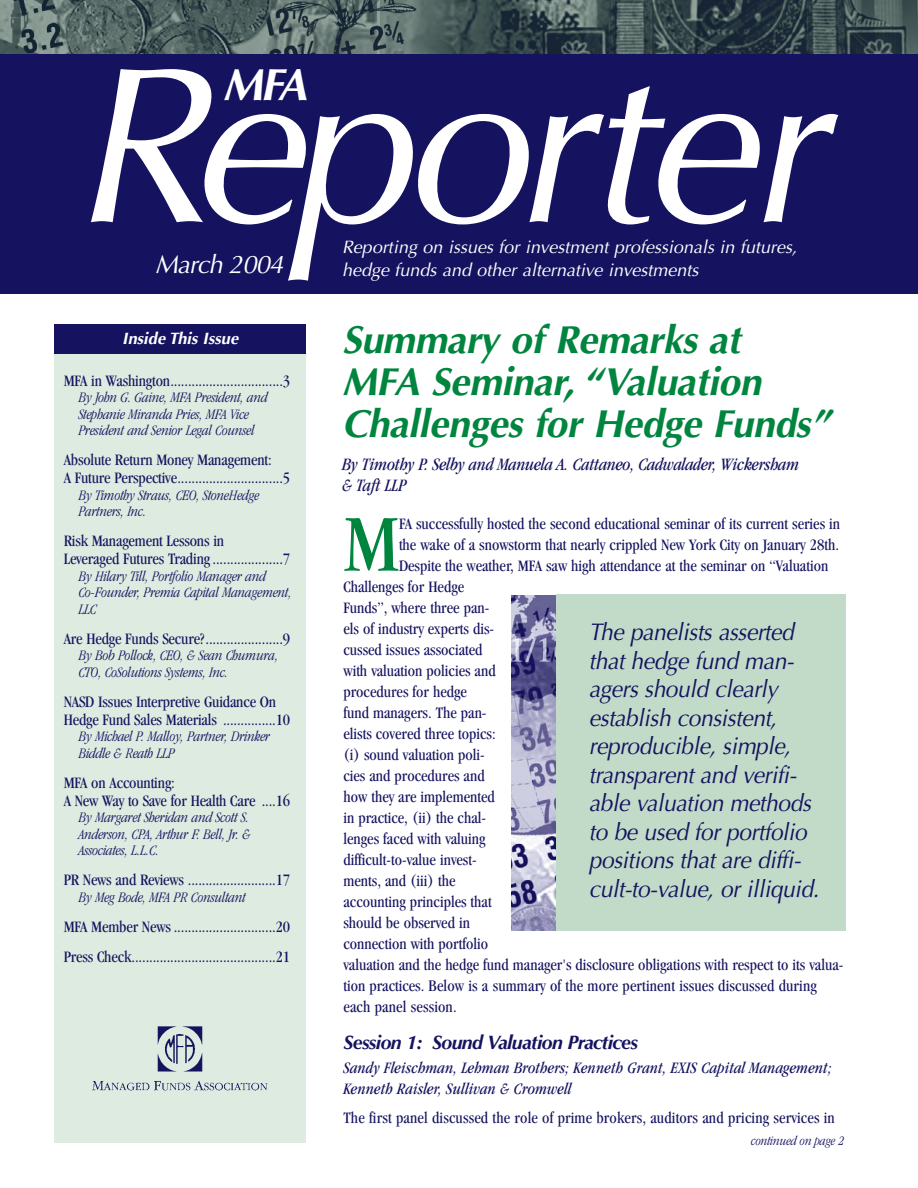
<style>
.page{position:relative;width:918px;height:1188px;background:#fff}
.page>*{position:absolute;margin:0;border:0;box-sizing:border-box;transform-origin:0 0}
.t1{font:italic 222px "Optima";letter-spacing:-.04em;color:#fff}
.t2{font:condensed 83.4px "Garamond";color:#00853f}
.t3{font:italic 700 45px "Optima";color:#fff}
.t4{font:italic 700 39px/42px "Optima";letter-spacing:-.01em;color:#00853f}
.t5{font:italic 25.5px "Optima";letter-spacing:-.03em;color:#fff}
.t6{font:italic 24px/28.5px "Optima";letter-spacing:-.015em;color:#15135f;scale:.95 1}
.t7{font:italic 700 19.5px "Optima";letter-spacing:-.035em;color:#15135f}
.t8{font:italic 18px/22.5px "Optima";color:#fff}
.t9{font:italic condensed 18px/21px "Garamond";letter-spacing:-.01em;color:#15135f}
.t10{font:condensed 16.5px/18px "Garamond";color:#15135f}
.t11{font:italic condensed 16.5px/21px "Garamond";letter-spacing:.01em;color:#15135f}
.t12{font:italic 700 16.5px "Optima";color:#fff}
.t13{font:italic 300 condensed 15px/16.5px "Garamond";letter-spacing:-.01em;color:#15135f}
.t14{font:italic 300 condensed 13.5px "Garamond";letter-spacing:-.01em;color:#15135f}
</style>
<div class="page">
<div style="left:0;top:54px;width:918px;height:239px;background:#15135f"></div>
<img style="left:0;top:0;width:918px;height:54px">
<div style="left:54px;top:324px;width:252px;height:819px;background:#ddebe0"></div>
<div style="left:55px;top:324px;width:251px;height:29px;background:#15135f"></div>
<img style="left:92px;top:1027px;width:176px;height:64px">
<div style="left:554px;top:595px;width:292px;height:336px;background:#c2dbc9"></div>
<img style="left:511px;top:595px;width:45px;height:336px">
<h1 class="t1" style="left:71px;top:54px;width:751px">Reporter</h1>
<h3 class="t3" style="left:223px;top:67px;width:86px">MFA</h3>
<p class="t8" style="left:342px;top:238px;width:457px">Reporting on issues for investment professionals in futures, hedge funds and other alternative investments</p>
<h3 class="t5" style="left:155px;top:253px;width:130px">March 2004</h3>
<p class="t12" style="left:122px;top:332px;width:118px">Inside This Issue</p>
<h3 class="t4" style="left:342px;top:323px;width:489px">Summary of Remarks at<br>MFA Seminar, “Valuation<br>Challenges for Hedge Funds”</h3>
<p class="t9" style="left:342px;top:455px;width:459px">By Timothy P. Selby and Manuela A. Cattaneo, Cadwalader, Wickersham &amp; Taft LLP</p>
<h2 class="t2" style="left:344px;top:511px;width:57px">M</h2>
<p class="t10" style="left:399px;top:516px;width:443px">FA successfully hosted the second educational seminar of its current series in</p>
<p class="t10" style="left:64px;top:373px;width:228px">MFA in Washington................................3</p>
<p class="t13" style="left:79px;top:390px;width:191px">By John G. Gaine, MFA President, and<br>Stephanie Miranda Pries, MFA Vice<br>President and Senior Legal Counsel</p>
<p class="t10" style="left:64px;top:452px;width:228px">Absolute Return Money Management:<br>A Future Perspective..............................5</p>
<p class="t13" style="left:79px;top:488px;width:182px">By Timothy Straus, CEO, StoneHedge<br>Partners, Inc.</p>
<p class="t10" style="left:64px;top:533px;width:228px">Risk Management Lessons in<br>Leveraged Futures Trading ....................7</p>
<p class="t13" style="left:79px;top:569px;width:215px">By Hilary Till, Portfolio Manager and<br>Co-Founder, Premia Capital Management,<br>LLC</p>
<p class="t10" style="left:64px;top:631px;width:228px">Are Hedge Funds Secure?......................9</p>
<p class="t13" style="left:79px;top:648px;width:201px">By Bob Pollock, CEO, &amp; Sean Chumura,<br>CTO, CoSolutions Systems, Inc.</p>
<p class="t10" style="left:64px;top:694px;width:228px">NASD Issues Interpretive Guidance On<br>Hedge Fund Sales Materials ...............10</p>
<p class="t13" style="left:79px;top:729px;width:193px">By Michael P. Malloy, Partner, Drinker<br>Biddle &amp; Reath LLP</p>
<p class="t10" style="left:64px;top:775px;width:228px">MFA on Accounting:<br>A New Way to Save for Health Care ....16</p>
<p class="t13" style="left:79px;top:810px;width:174px;text-align:justify">By Margaret Sheridan and Scott S.<br>Anderson, CPA, Arthur F. Bell, Jr. &amp; Associates, L.L.C.</p>
<p class="t10" style="left:64px;top:872px;width:228px">PR News and Reviews .........................17</p>
<p class="t13" style="left:79px;top:890px;width:169px">By Meg Bode, MFA PR Consultant</p>
<p class="t10" style="left:64px;top:913px;width:228px;line-height:30px">MFA Member News .............................20<br>Press Check.........................................21</p>
<p class="t10" style="left:399px;top:537px;width:442px">the wake of a snowstorm that nearly crippled New York City on January 28th.</p>
<p class="t10" style="left:399px;top:558px;width:431px">Despite the weather, MFA saw high attendance at the seminar on “Valuation</p>
<p class="t10" style="left:344px;top:579px;width:122px">Challenges for Hedge</p>
<p class="t10" style="left:344px;top:600px;width:147px">Funds”, where three pan-</p>
<p class="t10" style="left:344px;top:621px;width:152px">els of industry experts dis-</p>
<p class="t10" style="left:344px;top:642px;width:141px">cussed issues associated</p>
<p class="t10" style="left:344px;top:663px;width:154px">with valuation policies and</p>
<p class="t10" style="left:344px;top:684px;width:125px">procedures for hedge</p>
<p class="t10" style="left:344px;top:705px;width:145px">fund managers. The pan-</p>
<p class="t10" style="left:344px;top:726px;width:154px">elists covered three topics:</p>
<p class="t10" style="left:344px;top:747px;width:143px">(i) sound valuation poli-</p>
<p class="t10" style="left:344px;top:768px;width:143px">cies and procedures and</p>
<p class="t10" style="left:344px;top:789px;width:153px">how they are implemented</p>
<p class="t10" style="left:344px;top:810px;width:144px">in practice, (ii) the chal-</p>
<p class="t10" style="left:344px;top:831px;width:144px">lenges faced with valuing</p>
<p class="t10" style="left:344px;top:852px;width:135px">difficult-to-value invest-</p>
<p class="t10" style="left:344px;top:873px;width:113px">ments, and (iii) the</p>
<p class="t10" style="left:344px;top:894px;width:150px">accounting principles that</p>
<p class="t10" style="left:344px;top:915px;width:128px">should be observed in</p>
<p class="t10" style="left:344px;top:936px;width:146px">connection with portfolio</p>
<p class="t10" style="left:344px;top:957px;width:501px">valuation and the hedge fund manager's disclosure obligations with respect to its valua-</p>
<p class="t10" style="left:344px;top:978px;width:475px">tion practices. Below is a summary of the more pertinent issues discussed during</p>
<p class="t10" style="left:344px;top:999px;width:115px">each panel session.</p>
<p class="t7" style="left:344px;top:1034px;width:296px">Session 1: Sound Valuation Practices</p>
<p class="t11" style="left:344px;top:1059px;width:490px">Sandy Fleischman, Lehman Brothers; Kenneth Grant, EXIS Capital Management;<br>Kenneth Raisler, Sullivan &amp; Cromwell</p>
<p class="t10" style="left:344px;top:1110px;width:493px">The first panel discussed the role of prime brokers, auditors and pricing services in</p>
<p class="t14" style="left:751px;top:1136px;width:95px">continued on page 2</p>
<p class="t6" style="left:589px;top:620px;width:244px">The panelists asserted that hedge fund man&shy;agers should clearly establish consistent, reproducible, simple, transparent and verifi&shy;able valuation methods to be used for portfolio positions that are diffi&shy;cult-to-value, or illiquid.</p>
</div>
